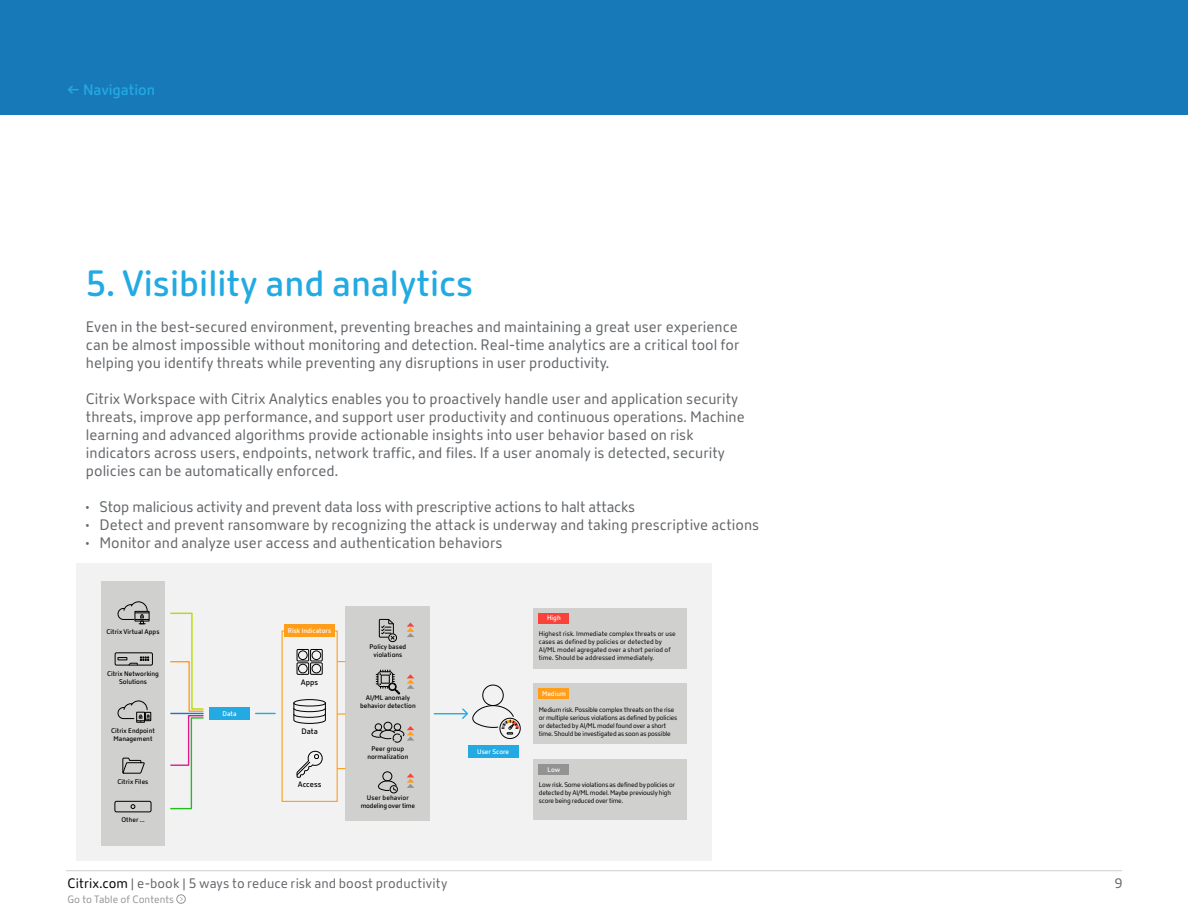
<style>
.page{position:relative;width:1188px;height:918px;background:#fff}
.page>*{position:absolute;margin:0;border:0;box-sizing:border-box;transform-origin:0 0}
.t1{font:600 36px "Citrix New Sans";color:#23aae2}
.t2{font:15px/18px "Citrix New Sans";color:#63666a;text-align:justify}
.t3{font:600 15px "Citrix New Sans";color:#23aae2}
.t4{font:13.5px "Citrix New Sans";letter-spacing:.005em;color:#63666a}
.t5{font:10.5px "Citrix New Sans";color:#939598}
.t6{font:600 7.8px "Citrix New Sans";color:#000}
.t7{font:6.75px/7.9px "Citrix New Sans";letter-spacing:-.025em;color:#000}
.t8{font:600 6.75px/7.9px "Citrix New Sans";color:#000;text-align:center}
.t9{font:6.75px/7.9px "Citrix New Sans";color:#000}
.t10{font:600 6.75px "Citrix New Sans";color:#fff}
.t11{font:600 6.75px/7.9px "Citrix New Sans";letter-spacing:-.025em;color:#000;text-align:center}
.s1{color:#000}
</style>
<div class="page">
<hr style="left:66px;top:870px;width:1056px;height:1px;background:#d0d0ce">
<div style="left:177px;top:895px;width:9px;height:9px;border:1px solid #939598;border-radius:50%"></div>
<div style="left:0;top:0;width:1188px;height:115px;background:#1879b9"></div>
<div style="left:76px;top:563px;width:636px;height:298px;background:#f2f2f2"></div>
<div style="left:346px;top:606px;width:84px;height:214px;background:#d0d0ce"></div>
<div style="left:282px;top:631px;width:56px;height:171px;border:1px solid #ff9e1b"></div>
<div style="left:101px;top:581px;width:64px;height:264px;background:#d0d0ce"></div>
<div style="left:115px;top:653px;width:38px;height:12px;border:1px solid #000"></div>
<svg style="left:118px;top:657px;width:31px;height:9px"></svg>
<svg style="left:122px;top:758px;width:22px;height:16px"></svg>
<svg style="left:118px;top:601px;width:31px;height:24px"></svg>
<svg style="left:118px;top:701px;width:33px;height:21px"></svg>
<div style="left:115px;top:801px;width:36px;height:11px;border:1px solid #000;border-radius:2px"></div>
<svg style="left:131px;top:804px;width:4px;height:5px"></svg>
<svg style="left:170px;top:612px;width:34px;height:198px"></svg>
<hr style="left:171px;top:713px;width:32px;height:1px;background:#1879b9">
<div style="left:209px;top:707px;width:41px;height:13px;background:#23aae2"></div>
<hr style="left:434px;top:713px;width:32px;height:1px;background:#23aae2">
<div style="left:533px;top:608px;width:154px;height:60px;background:#d0d0ce"></div>
<div style="left:539px;top:613px;width:30px;height:10px;background:#f9423a"></div>
<div style="left:533px;top:683px;width:154px;height:61px;background:#d0d0ce"></div>
<div style="left:539px;top:688px;width:30px;height:11px;background:#ff9e1b"></div>
<div style="left:533px;top:759px;width:154px;height:61px;background:#d0d0ce"></div>
<div style="left:539px;top:764px;width:30px;height:11px;background:#939393"></div>
<div style="left:284px;top:624px;width:51px;height:13px;background:#ff9e1b"></div>
<svg style="left:296px;top:750px;width:27px;height:28px"></svg>
<div style="left:297px;top:649px;width:12px;height:12px;border:1px solid #000"></div>
<div style="left:298px;top:651px;width:9px;height:9px;border:1px solid #000;border-radius:50%"></div>
<div style="left:310px;top:649px;width:13px;height:12px;border:1px solid #000"></div>
<div style="left:312px;top:651px;width:9px;height:9px;border:1px solid #000;border-radius:50%"></div>
<div style="left:297px;top:663px;width:12px;height:12px;border:1px solid #000"></div>
<div style="left:298px;top:664px;width:9px;height:9px;border:1px solid #000;border-radius:50%"></div>
<div style="left:310px;top:663px;width:13px;height:12px;border:1px solid #000"></div>
<div style="left:312px;top:664px;width:9px;height:9px;border:1px solid #000;border-radius:50%"></div>
<svg style="left:293px;top:699px;width:33px;height:25px"></svg>
<div style="left:375px;top:724px;width:7px;height:6px;border:1px solid #000;border-radius:50%"></div>
<div style="left:394px;top:724px;width:7px;height:6px;border:1px solid #000;border-radius:50%"></div>
<div style="left:384px;top:722px;width:8px;height:8px;border:1px solid #000;border-radius:50%"></div>
<svg style="left:376px;top:670px;width:24px;height:24px"></svg>
<div style="left:381px;top:675px;width:9px;height:8px;border:1px solid #000"></div>
<div style="left:388px;top:634px;width:9px;height:8px;border:1px solid #000;border-radius:50%"></div>
<svg style="left:379px;top:619px;width:16px;height:21px"></svg>
<div style="left:383px;top:772px;width:9px;height:9px;border:1px solid #000;border-radius:50%"></div>
<div style="left:390px;top:785px;width:8px;height:8px;border:1px solid #000;border-radius:50%"></div>
<svg style="left:378px;top:780px;width:19px;height:11px"></svg>
<div style="left:468px;top:746px;width:51px;height:12px;background:#23aae2"></div>
<div style="left:482px;top:685px;width:22px;height:21px;border:1px solid #000;border-radius:50%"></div>
<div style="left:500px;top:718px;width:21px;height:21px;border:1px solid #000;border-radius:50%"></div>
<svg style="left:461px;top:705px;width:59px;height:29px"></svg>
<svg style="left:407px;top:623px;width:7px;height:14px"></svg>
<svg style="left:407px;top:674px;width:7px;height:15px"></svg>
<svg style="left:371px;top:726px;width:43px;height:17px"></svg>
<svg style="left:407px;top:773px;width:7px;height:15px"></svg>
<svg style="left:256px;top:713px;width:19px;height:1px"></svg>
<svg style="left:337px;top:713px;width:9px;height:2px"></svg>
<p class="t3" style="left:67px;top:81px;width:89px">← Navigation</p>
<h1 class="t1" style="left:86px;top:262px;width:389px">5. Visibility and analytics</h1>
<p class="t2" style="left:86px;top:318px;width:655px">Even in the best-secured environment, preventing breaches and maintaining a great user experience can be almost impossible without monitoring and detection. Real-time analytics are a critical tool for helping you identify threats while preventing any disruptions in user productivity.</p>
<p class="t2" style="left:86px;top:390px;width:660px;text-align:left">Citrix Workspace with Citrix Analytics enables you to proactively handle user and application security threats, improve app performance, and support user productivity and continuous operations. Machine learning and advanced algorithms provide actionable insights into user behavior based on risk indicators across users, endpoints, network traffic, and files. If a user anomaly is detected, security policies can be automatically enforced.</p>
<p class="t2" style="left:86px;top:498px;width:551px">• Stop malicious activity and prevent data loss with prescriptive actions to halt attacks</p>
<p class="t2" style="left:86px;top:516px;width:675px">• Detect and prevent ransomware by recognizing the attack is underway and taking prescriptive actions</p>
<p class="t2" style="left:86px;top:534px;width:418px">• Monitor and analyze user access and authentication behaviors</p>
<p class="t8" style="left:107px;top:628px;width:54px">Citrix Virtual Apps</p>
<p class="t8" style="left:107px;top:670px;width:53px">Citrix Networking<br>Solutions</p>
<p class="t8" style="left:111px;top:726px;width:45px">Citrix Endpoint<br>Management</p>
<p class="t8" style="left:118px;top:778px;width:32px">Citrix Files</p>
<p class="t8" style="left:121px;top:816px;width:25px">Other ...</p>
<p class="t10" style="left:222px;top:709px;width:16px">Data</p>
<p class="t10" style="left:288px;top:627px;width:45px">Risk Indicators</p>
<p class="t6" style="left:301px;top:677px;width:19px">Apps</p>
<p class="t6" style="left:301px;top:727px;width:18px">Data</p>
<p class="t6" style="left:298px;top:780px;width:25px">Access</p>
<p class="t8" style="left:370px;top:643px;width:38px">Policy based violations</p>
<p class="t8" style="left:360px;top:694px;width:57px">AI/ML anomaly behavior detection</p>
<p class="t8" style="left:367px;top:745px;width:42px">Peer group normalization</p>
<p class="t11" style="left:361px;top:794px;width:56px">User behavior modeling over time</p>
<p class="t10" style="left:477px;top:748px;width:34px">User Score</p>
<p class="t10" style="left:547px;top:614px;width:15px">High</p>
<p class="t9" style="left:539px;top:630px;width:138px">Highest risk. Immediate complex threats or use cases as defined by policies or detected by AI/ML model agregated over a short period of time. Should be addressed immediately.</p>
<p class="t10" style="left:542px;top:690px;width:25px">Medium</p>
<p class="t7" style="left:539px;top:705px;width:140px">Medium risk. Possible complex threats on the rise or multiple serious violations as defined by policies or detected by AI/ML model found over a short time. Should be investigated as soon as possible</p>
<p class="t10" style="left:548px;top:765px;width:14px">Low</p>
<p class="t7" style="left:539px;top:781px;width:138px">Low risk. Some violations as defined by policies or detected by AI/ML model. Maybe previously high score being reduced over time.</p>
<p class="t4" style="left:68px;top:875px;width:381px"><span class="s1">Citrix.com</span> | e-book | 5 ways to reduce risk and boost productivity</p>
<p class="t4" style="left:1115px;top:875px;width:9px">9</p>
<p class="t5" style="left:68px;top:893px;width:108px">Go to Table of Contents</p>
</div>
